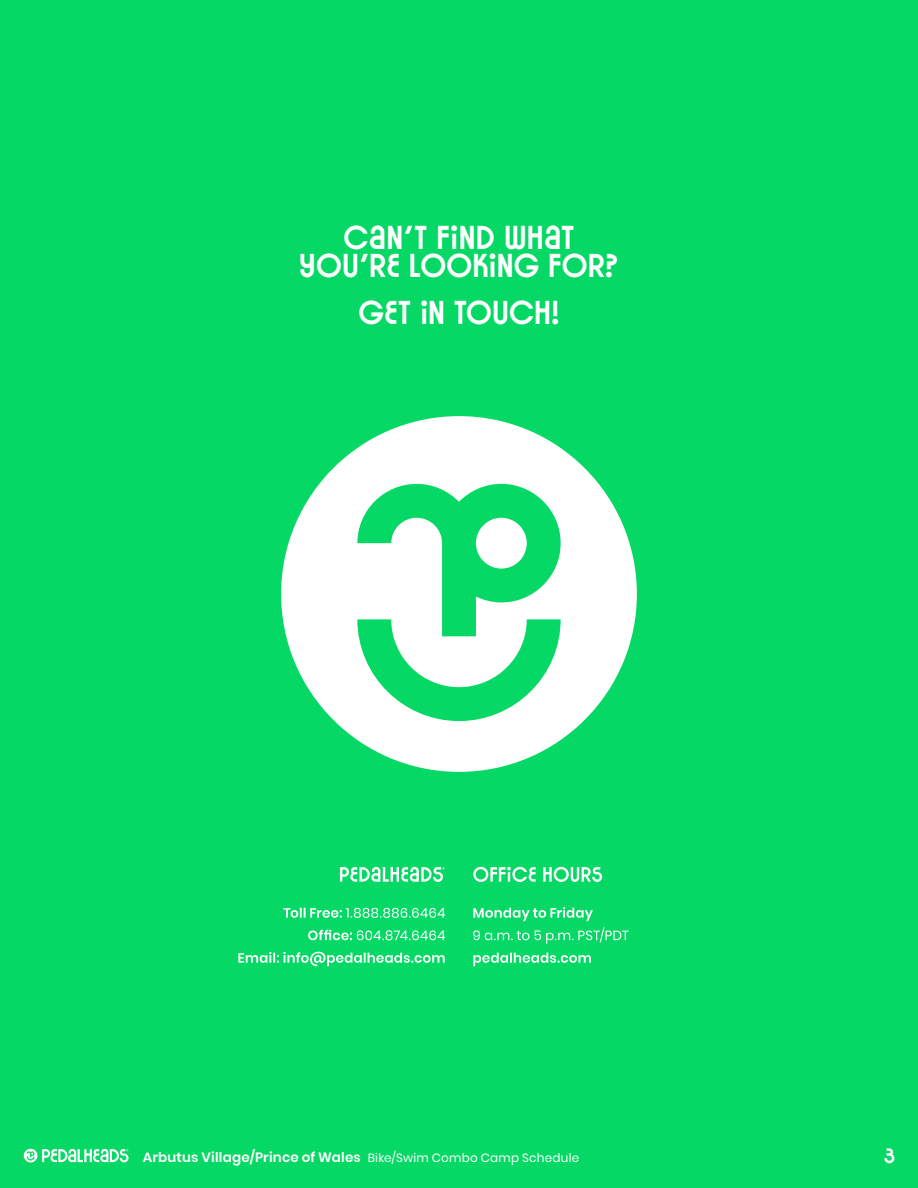
<style>
.page{position:relative;width:918px;height:1188px;background:#05d864}
.page>*{position:absolute;margin:0;border:0;box-sizing:border-box;transform-origin:0 0}
.TOC__Section_Heading{font:28.5px/28.5px "Pedalheads Headline";letter-spacing:.005em;color:#fff;text-align:center}
.TOC__Numbers{font:18px "Pedalheads Headline";color:#fff}
.Body{font:600 13.5px "Poppins";letter-spacing:.015em;color:#fff}
.s1{font-weight:400;font-size:12px}
</style>
<div class="page">
<svg style="left:281px;top:416px;width:356px;height:356px;fill:#fff"></svg>
<svg style="left:473px;top:953px;width:118px;height:13px"></svg>
<svg style="left:473px;top:927px;width:156px;height:17px"></svg>
<svg style="left:473px;top:907px;width:120px;height:14px"></svg>
<svg style="left:473px;top:867px;width:129px;height:15px"></svg>
<svg style="left:238px;top:952px;width:207px;height:14px"></svg>
<svg style="left:308px;top:930px;width:137px;height:10px"></svg>
<svg style="left:283px;top:908px;width:162px;height:10px"></svg>
<svg style="left:340px;top:867px;width:105px;height:15px"></svg>
<svg style="left:24px;top:1149px;width:105px;height:13px"></svg>
<p class="TOC__Section_Heading" style="left:299px;top:223px;width:321px">CAN’T FIND WHAT<br>YOU’RE LOOKING FOR?</p>
<p class="TOC__Section_Heading" style="left:358px;top:298px;width:203px">GET IN TOUCH!</p>
<p class="Body" style="left:143px;top:1150px;width:438px">Arbutus Village/Prince of Wales <span class="s1">Bike/Swim Combo Camp Schedule</span></p>
<p class="TOC__Numbers" style="left:883px;top:1144px;width:14px">3</p>
</div>
